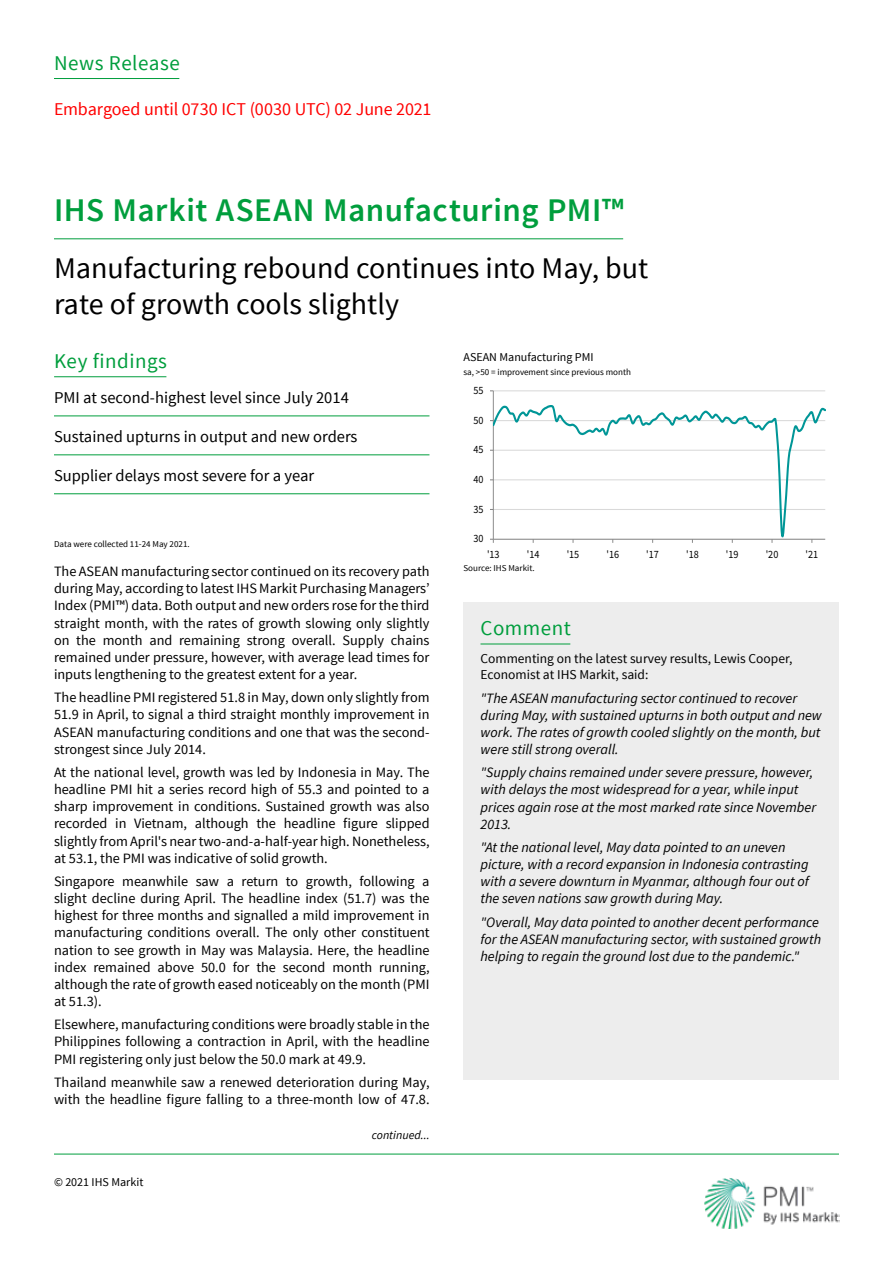
<style>
.page{position:relative;width:893px;height:1263px;background:#fff}
.page>*{position:absolute;margin:0;border:0;box-sizing:border-box;transform-origin:0 0}
.t1{font:600 33px "Source Sans Pro";letter-spacing:.015em;color:#009e3d}
.t2{font:30px/36px "Source Sans Pro";color:#000}
.t3{font:21px "Source Sans Pro";letter-spacing:.025em;color:#009e3d}
.t4{font:18px "Source Sans Pro";letter-spacing:-.005em;color:#f00}
.t5{font:16.5px "Source Sans Pro";color:#000}
.t6{font:14.25px/17.1px "Source Sans Pro";color:#000;text-align:justify}
.t7{font:italic 14.25px/17.1px "Source Sans Pro";color:#000}
.t8{font:13.5px/16.2px "Source Sans Pro";color:#000}
.t9{font:12px "Source Sans Pro";color:#000}
.t10{font:italic 12px "Source Sans Pro";color:#000}
.t11{font:11.1px "Source Sans Pro";letter-spacing:-.005em;color:#000;scale:.91 1}
.t12{font:9px "Source Sans Pro";color:#000}
</style>
<div class="page">
<img style="left:704px;top:1178px;width:136px;height:50px">
<hr style="left:54px;top:1154px;width:785px;height:1px;background:#009e3d">
<hr style="left:493px;top:390px;width:332px;height:1px;background:#d9d9d9">
<hr style="left:493px;top:391px;width:1px;height:148px;background:#868686">
<svg style="left:493px;top:404px;width:333px;height:136px"></svg>
<hr style="left:54px;top:376px;width:112px;height:1px;background:#009e3d">
<hr style="left:54px;top:78px;width:125px;height:1px;background:#009e3d">
<hr style="left:54px;top:238px;width:569px;height:1px;background:#009e3d">
<hr style="left:54px;top:416px;width:375px;height:1px;background:#009e3d">
<hr style="left:54px;top:455px;width:375px;height:1px;background:#009e3d">
<hr style="left:54px;top:493px;width:375px;height:1px;background:#009e3d">
<div style="left:463px;top:602px;width:376px;height:56px;background:#ededed"></div>
<hr style="left:480px;top:644px;width:90px;height:1px;background:#009e3d">
<div style="left:463px;top:653px;width:376px;height:427px;background:#ededed"></div>
<h3 class="t3" style="left:54px;top:50px;width:127px">News Release</h3>
<p class="t4" style="left:54px;top:98px;width:379px">Embargoed until 0730 ICT (0030 UTC) 02 June 2021</p>
<h1 class="t1" style="left:54px;top:190px;width:571px">IHS Markit ASEAN Manufacturing PMI™</h1>
<h2 class="t2" style="left:54px;top:250px;width:596px">Manufacturing rebound continues into May, but rate of growth cools slightly</h2>
<h3 class="t3" style="left:54px;top:348px;width:114px">Key findings</h3>
<p class="t9" style="left:463px;top:350px;width:132px">ASEAN Manufacturing PMI</p>
<p class="t12" style="left:463px;top:366px;width:169px">sa, &gt;50 = improvement since previous month</p>
<p class="t5" style="left:54px;top:387px;width:296px">PMI at second-highest level since July 2014</p>
<p class="t5" style="left:54px;top:426px;width:305px">Sustained upturns in output and new orders</p>
<p class="t5" style="left:54px;top:465px;width:262px">Supplier delays most severe for a year</p>
<p class="t12" style="left:54px;top:538px;width:137px">Data were collected 11-24 May 2021.</p>
<p class="t6" style="left:54px;top:563px;width:377px">The ASEAN manufacturing sector continued on its recovery path during May, according to latest IHS Markit Purchasing Managers’ Index (PMI™) data. Both output and new orders rose for the third straight month, with the rates of growth slowing only slightly on the month and remaining strong overall. Supply chains remained under pressure, however, with average lead times for inputs lengthening to the greatest extent for a year.</p>
<p class="t6" style="left:54px;top:689px;width:377px">The headline PMI registered 51.8 in May, down only slightly from 51.9 in April, to signal a third straight monthly improvement in ASEAN manufacturing conditions and one that was the second&shy;strongest since July 2014.</p>
<p class="t6" style="left:54px;top:764px;width:377px">At the national level, growth was led by Indonesia in May. The headline PMI hit a series record high of 55.3 and pointed to a sharp improvement in conditions. Sustained growth was also recorded in Vietnam, although the headline figure slipped slightly from April's near two-and-a-half-year high. Nonetheless, at 53.1, the PMI was indicative of solid growth.</p>
<p class="t6" style="left:54px;top:873px;width:377px">Singapore meanwhile saw a return to growth, following a slight decline during April. The headline index (51.7) was the highest for three months and signalled a mild improvement in manufacturing conditions overall. The only other constituent nation to see growth in May was Malaysia. Here, the headline index remained above 50.0 for the second month running, although the rate of growth eased noticeably on the month (PMI at 51.3).</p>
<p class="t6" style="left:54px;top:1016px;width:377px">Elsewhere, manufacturing conditions were broadly stable in the Philippines following a contraction in April, with the headline PMI registering only just below the 50.0 mark at 49.9.</p>
<p class="t6" style="left:54px;top:1074px;width:377px">Thailand meanwhile saw a renewed deterioration during May, with the headline figure falling to a three-month low of 47.8.</p>
<p class="t9" style="left:54px;top:1175px;width:91px">© 2021 IHS Markit</p>
<p class="t10" style="left:372px;top:1128px;width:59px">continued...</p>
<p class="t11" style="left:473px;top:384px;width:13px">55</p>
<p class="t11" style="left:473px;top:413px;width:13px">50</p>
<p class="t11" style="left:473px;top:443px;width:13px">45</p>
<p class="t11" style="left:473px;top:473px;width:13px">40</p>
<p class="t11" style="left:473px;top:502px;width:13px">35</p>
<p class="t11" style="left:473px;top:532px;width:13px">30</p>
<p class="t11" style="left:487px;top:547px;width:15px">'13</p>
<p class="t11" style="left:527px;top:547px;width:15px">'14</p>
<p class="t11" style="left:567px;top:547px;width:15px">'15</p>
<p class="t11" style="left:606px;top:547px;width:15px">'16</p>
<p class="t11" style="left:646px;top:547px;width:15px">'17</p>
<p class="t11" style="left:686px;top:547px;width:15px">'18</p>
<p class="t11" style="left:726px;top:547px;width:15px">'19</p>
<p class="t11" style="left:766px;top:547px;width:15px">'20</p>
<p class="t11" style="left:806px;top:547px;width:15px">'21</p>
<p class="t12" style="left:463px;top:562px;width:73px">Source: IHS Markit.</p>
<h3 class="t3" style="left:480px;top:615px;width:92px">Comment</h3>
<p class="t8" style="left:480px;top:650px;width:313px">Commenting on the latest survey results, Lewis Cooper,<br>Economist at IHS Markit, said:</p>
<p class="t7" style="left:480px;top:689px;width:343px">"The ASEAN manufacturing sector continued to recover during May, with sustained upturns in both output and new work. The rates of growth cooled slightly on the month, but were still strong overall.</p>
<p class="t7" style="left:480px;top:764px;width:337px">"Supply chains remained under severe pressure, however, with delays the most widespread for a year, while input prices again rose at the most marked rate since November 2013.</p>
<p class="t7" style="left:480px;top:839px;width:330px">"At the national level, May data pointed to an uneven picture, with a record expansion in Indonesia contrasting with a severe downturn in Myanmar, although four out of the seven nations saw growth during May.</p>
<p class="t7" style="left:480px;top:914px;width:342px">"Overall, May data pointed to another decent performance for the ASEAN manufacturing sector, with sustained growth helping to regain the ground lost due to the pandemic."</p>
</div>
